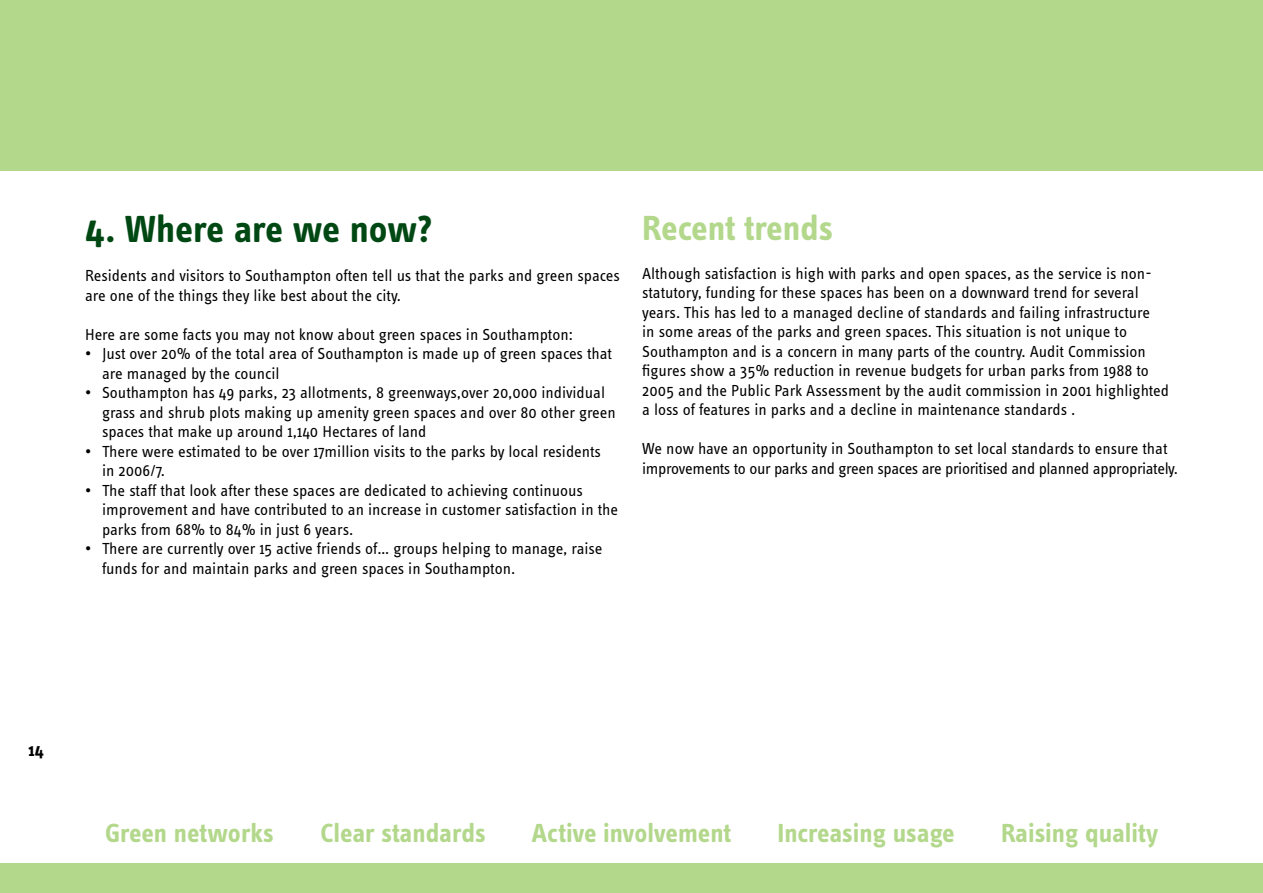
<style>
.page{position:relative;width:1263px;height:893px;background:#fff}
.page>*{position:absolute;margin:0;border:0;box-sizing:border-box;transform-origin:0 0}
.t1{font:700 39px "Info Text";color:#004813}
.t2{font:700 36px "Info Text";letter-spacing:-.005em;color:#b3d88c}
.t3{font:27px "Info Text Bold Tf";letter-spacing:-.005em;color:#b3d88c}
.t4{font:700 18px "Info Text";color:#000}
.t5{font:16.5px/19.5px "Info Text";color:#000}
.t6{font:16.5px/19.5px "Info Text";letter-spacing:-.02em;color:#000}
</style>
<div class="page">
<div style="left:0;top:863px;width:1263px;height:30px;background:#b3d88c"></div>
<div style="left:0;top:0;width:1263px;height:170px;background:#b3d88c"></div>
<h1 class="t1" style="left:85px;top:207px;width:349px">4. Where are we now?</h1>
<p class="t5" style="left:85px;top:266px;width:536px">Residents and visitors to Southampton often tell us that the parks and green spaces are one of the things they like best about the city.</p>
<p class="t5" style="left:85px;top:324px;width:489px">Here are some facts you may not know about green spaces in Southampton:</p>
<p class="t5" style="left:102px;top:344px;width:511px;text-indent:-17px">• Just over 20% of the total area of Southampton is made up of green spaces that are managed by the council</p>
<p class="t5" style="left:102px;top:383px;width:515px;text-indent:-17px">• Southampton has 49 parks, 23 allotments, 8 greenways,over 20,000 individual grass and shrub plots making up amenity green spaces and over 80 other green spaces that make up around 1,140 Hectares of land</p>
<p class="t5" style="left:102px;top:441px;width:500px;text-indent:-17px">• There were estimated to be over 17million visits to the parks by local residents in 2006/7.</p>
<p class="t5" style="left:102px;top:480px;width:518px;text-indent:-17px">• The staff that look after these spaces are dedicated to achieving continuous improvement and have contributed to an increase in customer satisfaction in the parks from 68% to 84% in just 6 years.</p>
<p class="t5" style="left:102px;top:539px;width:502px;text-indent:-17px">• There are currently over 15 active friends of… groups helping to manage, raise funds for and maintain parks and green spaces in Southampton.</p>
<h2 class="t2" style="left:642px;top:207px;width:193px">Recent trends</h2>
<p class="t5" style="left:642px;top:264px;width:528px">Although satisfaction is high with parks and open spaces, as the service is non&shy;statutory, funding for these spaces has been on a downward trend for several years. This has led to a managed decline of standards and failing infrastructure<br>in some areas of the parks and green spaces. This situation is not unique to Southampton and is a concern in many parts of the country. Audit Commission figures show a 35% reduction in revenue budgets for urban parks from 1988 to 2005 and the Public Park Assessment by the audit commission in 2001 highlighted a loss of features in parks and a decline in maintenance standards .</p>
<p class="t6" style="left:642px;top:439px;width:537px">We now have an opportunity in Southampton to set local standards to ensure that improvements to our parks and green spaces are prioritised and planned appropriately.</p>
<p class="t4" style="left:28px;top:739px;width:18px">14</p>
<h3 class="t3" style="left:105px;top:817px;width:170px">Green networks</h3>
<h3 class="t3" style="left:320px;top:817px;width:167px">Clear standards</h3>
<h3 class="t3" style="left:532px;top:817px;width:201px">Active involvement</h3>
<h3 class="t3" style="left:777px;top:817px;width:179px">Increasing usage</h3>
<h3 class="t3" style="left:1001px;top:817px;width:159px">Raising quality</h3>
</div>
